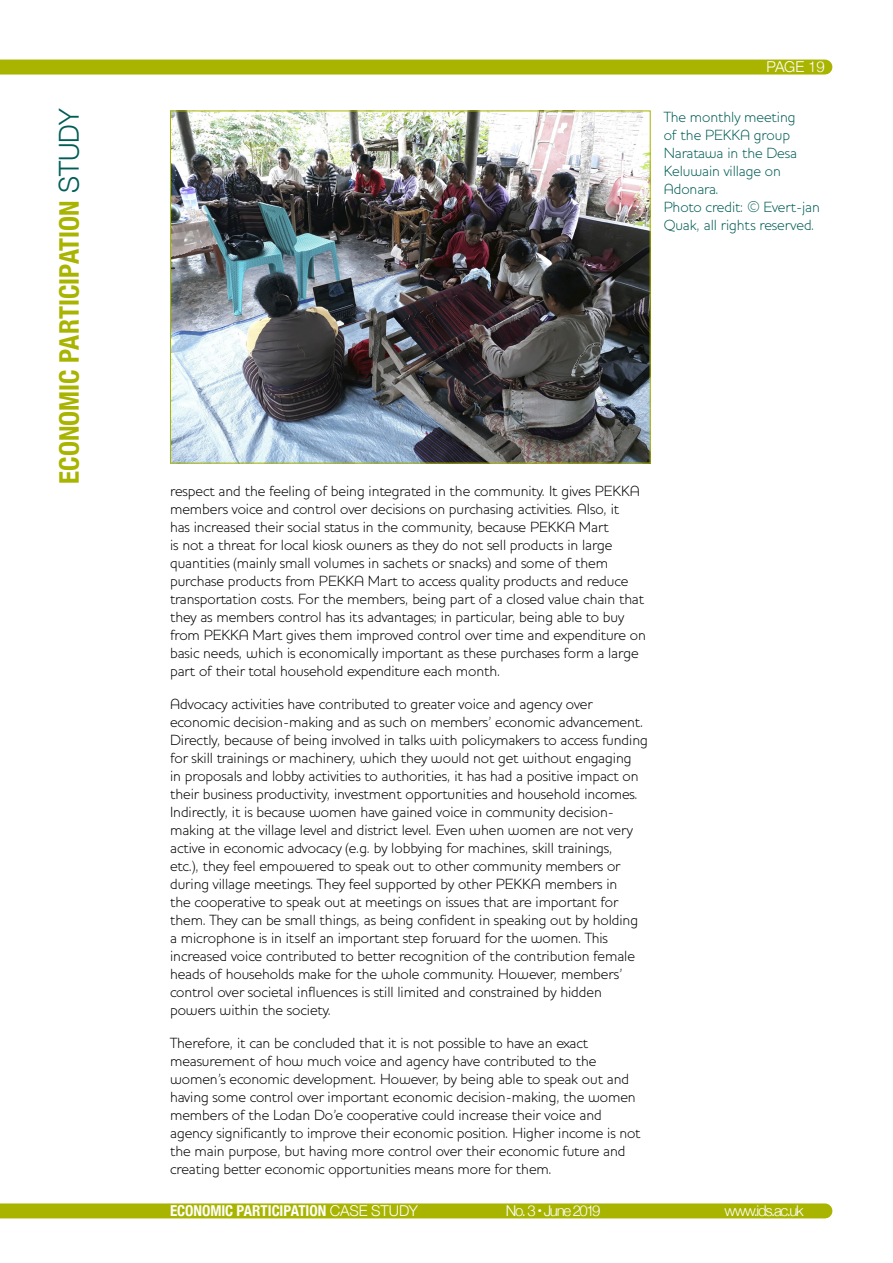
<style>
.page{position:relative;width:893px;height:1263px;background:#fff}
.page>*{position:absolute;margin:0;border:0;box-sizing:border-box;transform-origin:0 0}
.t1{font:700 condensed 27px "Helvetica Neue";color:#a8b400}
.t2{font:300 15px/18px "Houschka";letter-spacing:-.005em;color:#000}
.t3{font:300 15px/18px "Houschka";letter-spacing:-.005em;color:#005d55}
.t4{font:300 15px "Helvetica Neue";letter-spacing:-.08em;color:#fff}
.t5{font:700 condensed 15px "Helvetica Neue";letter-spacing:-.005em;color:#fff}
.s1{font-weight:300;font-stretch:normal;font-size:27.6px;color:#005d55}
.s2{font-weight:300;font-stretch:normal}
</style>
<div class="page">
<div style="left:0;top:1203px;width:825px;height:15px;background:#a8b400"></div>
<div style="left:0;top:60px;width:825px;height:15px;background:#a8b400"></div>
<img style="left:172px;top:113px;width:477px;height:348px">
<h1 class="t1" style="left:47px;top:484px;width:377px;rotate:-90deg">ECONOMIC PARTICIPATION <span class="s1">STUDY</span></h1>
<p class="t4" style="left:766px;top:55px;width:60px">PAGE 19</p>
<p class="t3" style="left:664px;top:108px;width:158px">The monthly meeting<br>of the PEKKA group<br>Naratawa in the Desa<br>Keluwain village on<br>Adonara.<br>Photo credit: © Evert-jan<br>Quak, all rights reserved.</p>
<p class="t2" style="left:170px;top:482px;width:477px">respect and the feeling of being integrated in the community. It gives PEKKA members voice and control over decisions on purchasing activities. Also, it<br>has increased their social status in the community, because PEKKA Mart<br>is not a threat for local kiosk owners as they do not sell products in large quantities (mainly small volumes in sachets or snacks) and some of them purchase products from PEKKA Mart to access quality products and reduce transportation costs. For the members, being part of a closed value chain that they as members control has its advantages; in particular, being able to buy from PEKKA Mart gives them improved control over time and expenditure on basic needs, which is economically important as these purchases form a large part of their total household expenditure each month.</p>
<p class="t2" style="left:170px;top:695px;width:479px">Advocacy activities have contributed to greater voice and agency over economic decision-making and as such on members’ economic advancement.<br>Directly, because of being involved in talks with policymakers to access funding for skill trainings or machinery, which they would not get without engaging<br>in proposals and lobby activities to authorities, it has had a positive impact on their business productivity, investment opportunities and household incomes.<br>Indirectly, it is because women have gained voice in community decision&shy;making at the village level and district level. Even when women are not very active in economic advocacy (e.g. by lobbying for machines, skill trainings,<br>etc.), they feel empowered to speak out to other community members or during village meetings. They feel supported by other PEKKA members in<br>the cooperative to speak out at meetings on issues that are important for them. They can be small things, as being confident in speaking out by holding a microphone is in itself an important step forward for the women. This increased voice contributed to better recognition of the contribution female heads of households make for the whole community. However, members’ control over societal influences is still limited and constrained by hidden powers within the society.</p>
<p class="t2" style="left:170px;top:1034px;width:472px">Therefore, it can be concluded that it is not possible to have an exact measurement of how much voice and agency have contributed to the women’s economic development. However, by being able to speak out and having some control over important economic decision-making, the women members of the Lodan Do’e cooperative could increase their voice and agency significantly to improve their economic position. Higher income is not the main purpose, but having more control over their economic future and creating better economic opportunities means more for them.</p>
<p class="t5" style="left:170px;top:1198px;width:249px">ECONOMIC PARTICIPATION <span class="s2">CASE STUDY</span></p>
<p class="t4" style="left:506px;top:1199px;width:96px">No. 3 June 2019</p>
<p class="t4" style="left:724px;top:1199px;width:81px">www.ids.ac.uk</p>
</div>
